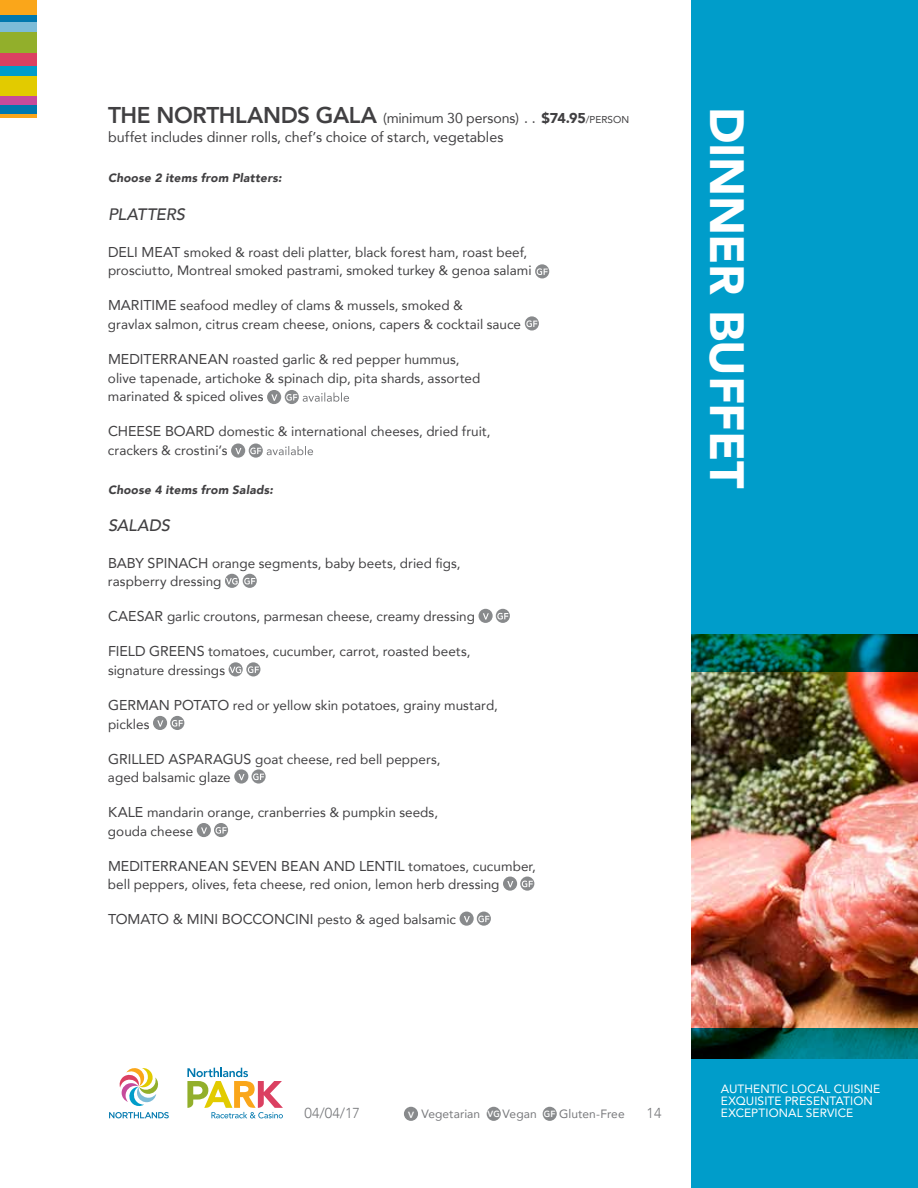
<style>
.page{position:relative;width:918px;height:1188px;background:#fff}
.page>*{position:absolute;margin:0;border:0;box-sizing:border-box;transform-origin:0 0}
.t1{font:900 48px "Avenir";letter-spacing:-.01em;color:#fff}
.t2{font:italic 500 16.5px "Avenir";letter-spacing:-.015em;color:#414042}
.t3{font:300 14.4px "Avenir";color:#77787b}
.t4{font:14.25px/18.6px "Avenir";color:#414042}
.t5{font:13.5px/18.5px "Avenir";letter-spacing:.005em;color:#414042}
.t6{font:12px/12px "Avenir";letter-spacing:.005em;color:#fff}
.t7{font:italic 900 12px "Avenir";letter-spacing:.02em;color:#414042}
.t8{font:12px "Avenir";letter-spacing:.005em;color:#77787b}
.t9{font:800 9px "Avenir";color:#fff}
.t10{font:800 9px "Avenir";color:#fff;scale:.92 1}
.s1{font-weight:800;font-size:22.8px}
.s2{font-weight:900}
.s3{font-size:10.05px}
.s4{font-size:14.25px}
.s5{font-size:13.5px}
.s6{font-weight:800;font-size:9px;color:#fff}
</style>
<div class="page">
<div style="left:0;top:22px;width:37px;height:10px;background:#7cbcd8"></div>
<div style="left:0;top:66px;width:37px;height:10px;background:#009dca"></div>
<div style="left:0;top:32px;width:37px;height:22px;background:#92af2b"></div>
<div style="left:0;top:76px;width:37px;height:20px;background:#e2cb00"></div>
<div style="left:0;top:54px;width:37px;height:12px;background:#db4061"></div>
<div style="left:0;top:96px;width:37px;height:9px;background:#c64b9b"></div>
<div style="left:0;top:14px;width:37px;height:8px;background:#0078ae"></div>
<div style="left:0;top:0;width:37px;height:14px;background:#faa61a"></div>
<div style="left:0;top:105px;width:37px;height:9px;background:#0078ae"></div>
<hr style="left:0;top:114px;width:37px;height:3px;background:#faa61a">
<div style="left:404px;top:1107px;width:14px;height:14px;background:#888a8c;border-radius:50%"></div>
<div style="left:487px;top:1107px;width:14px;height:14px;background:#888a8c;border-radius:50%"></div>
<div style="left:543px;top:1107px;width:14px;height:14px;background:#888a8c;border-radius:50%"></div>
<svg style="left:109px;top:1068px;width:60px;height:50px"></svg>
<svg style="left:187px;top:1068px;width:96px;height:50px"></svg>
<img style="left:691px;top:672px;width:227px;height:356px">
<div style="left:691px;top:0;width:227px;height:672px;background:#009dca"></div>
<svg style="left:691px;top:1028px;width:227px;height:160px;fill:#009dca"></svg>
<div style="left:535px;top:264px;width:14px;height:14px;background:#888a8c;border-radius:50%"></div>
<svg style="left:537px;top:268px;width:11px;height:7px"></svg>
<svg style="left:525px;top:316px;width:14px;height:15px"></svg>
<svg style="left:526px;top:320px;width:11px;height:7px"></svg>
<div style="left:267px;top:390px;width:14px;height:14px;background:#888a8c;border-radius:50%"></div>
<svg style="left:271px;top:394px;width:6px;height:7px"></svg>
<svg style="left:303px;top:392px;width:46px;height:10px"></svg>
<div style="left:285px;top:390px;width:14px;height:14px;background:#888a8c;border-radius:50%"></div>
<svg style="left:286px;top:394px;width:11px;height:7px"></svg>
<div style="left:231px;top:444px;width:14px;height:14px;background:#888a8c;border-radius:50%"></div>
<svg style="left:235px;top:448px;width:6px;height:6px"></svg>
<svg style="left:267px;top:446px;width:46px;height:9px"></svg>
<svg style="left:249px;top:444px;width:14px;height:14px"></svg>
<svg style="left:250px;top:448px;width:11px;height:6px"></svg>
<div style="left:225px;top:574px;width:14px;height:14px;background:#888a8c;border-radius:50%"></div>
<svg style="left:226px;top:578px;width:12px;height:7px"></svg>
<div style="left:243px;top:574px;width:14px;height:14px;background:#888a8c;border-radius:50%"></div>
<svg style="left:244px;top:578px;width:11px;height:6px"></svg>
<div style="left:479px;top:609px;width:14px;height:14px;background:#888a8c;border-radius:50%"></div>
<svg style="left:483px;top:613px;width:6px;height:7px"></svg>
<div style="left:496px;top:609px;width:14px;height:14px;background:#888a8c;border-radius:50%"></div>
<svg style="left:497px;top:613px;width:11px;height:7px"></svg>
<svg style="left:229px;top:662px;width:14px;height:14px"></svg>
<svg style="left:230px;top:667px;width:11px;height:6px"></svg>
<div style="left:246px;top:662px;width:14px;height:14px;background:#888a8c;border-radius:50%"></div>
<svg style="left:248px;top:666px;width:11px;height:7px"></svg>
<div style="left:153px;top:716px;width:14px;height:14px;background:#888a8c;border-radius:50%"></div>
<svg style="left:157px;top:720px;width:6px;height:7px"></svg>
<div style="left:170px;top:716px;width:14px;height:14px;background:#888a8c;border-radius:50%"></div>
<svg style="left:172px;top:720px;width:11px;height:7px"></svg>
<div style="left:234px;top:769px;width:14px;height:15px;background:#888a8c;border-radius:50%"></div>
<svg style="left:239px;top:774px;width:6px;height:6px"></svg>
<svg style="left:252px;top:769px;width:14px;height:15px"></svg>
<svg style="left:253px;top:774px;width:11px;height:6px"></svg>
<div style="left:197px;top:823px;width:14px;height:14px;background:#888a8c;border-radius:50%"></div>
<svg style="left:201px;top:827px;width:6px;height:7px"></svg>
<div style="left:214px;top:823px;width:14px;height:14px;background:#888a8c;border-radius:50%"></div>
<svg style="left:216px;top:827px;width:11px;height:7px"></svg>
<div style="left:503px;top:877px;width:14px;height:14px;background:#888a8c;border-radius:50%"></div>
<svg style="left:507px;top:881px;width:6px;height:6px"></svg>
<svg style="left:520px;top:877px;width:14px;height:14px"></svg>
<svg style="left:522px;top:881px;width:11px;height:6px"></svg>
<div style="left:460px;top:912px;width:14px;height:14px;background:#888a8c;border-radius:50%"></div>
<svg style="left:464px;top:916px;width:6px;height:6px"></svg>
<svg style="left:477px;top:912px;width:14px;height:14px"></svg>
<svg style="left:478px;top:916px;width:11px;height:6px"></svg>
<p class="t4" style="left:108px;top:109px;width:523px"><span class="s1">THE NORTHLANDS GALA</span> (minimum 30 persons) . . <span class="s2">$74.95</span><span class="s3">/PERSON </span>buffet includes dinner rolls, chef’s choice of starch, vegetables</p>
<h1 class="t1" style="left:768px;top:106px;width:383px;rotate:90deg">DINNER BUFFET</h1>
<p class="t7" style="left:108px;top:168px;width:175px">Choose 2 items from Platters:</p>
<p class="t2" style="left:108px;top:204px;width:78px">PLATTERS</p>
<p class="t5" style="left:108px;top:243px;width:425px"><span class="s4">DELI MEAT</span> smoked &amp; roast deli platter, black forest ham, roast beef, prosciutto, Montreal smoked pastrami, smoked turkey &amp; genoa salami</p>
<p class="t5" style="left:108px;top:296px;width:415px"><span class="s4">MARITIME</span> seafood medley of clams &amp; mussels, smoked &amp;<br>gravlax salmon, citrus cream cheese, onions, capers &amp; cocktail sauce</p>
<p class="t5" style="left:108px;top:350px;width:374px"><span class="s4">MEDITERRANEAN</span> roasted garlic &amp; red pepper hummus, olive tapenade, artichoke &amp; spinach dip, pita shards, assorted marinated &amp; spiced olives</p>
<p class="t5" style="left:108px;top:422px;width:384px"><span class="s4">CHEESE BOARD</span> domestic &amp; international cheeses, dried fruit, crackers &amp; crostini’s</p>
<p class="t7" style="left:108px;top:480px;width:167px">Choose 4 items from Salads:</p>
<p class="t2" style="left:108px;top:515px;width:64px">SALADS</p>
<p class="t5" style="left:108px;top:554px;width:354px"><span class="s4">BABY SPINACH</span> orange segments, baby beets, dried figs, raspberry dressing</p>
<p class="t5" style="left:108px;top:607px;width:369px"><span class="s4">CAESAR</span> garlic croutons, parmesan cheese, creamy dressing</p>
<p class="t5" style="left:108px;top:642px;width:364px"><span class="s4">FIELD GREENS</span> tomatoes, cucumber, carrot, roasted beets, signature dressings</p>
<p class="t5" style="left:108px;top:696px;width:391px"><span class="s4">GERMAN POTATO</span> red or yellow skin potatoes, grainy mustard, pickles</p>
<p class="t5" style="left:108px;top:749px;width:334px"><span class="s4">GRILLED ASPARAGUS</span> goat cheese, red bell peppers, aged balsamic glaze</p>
<p class="t5" style="left:108px;top:803px;width:332px"><span class="s4">KALE</span> mandarin orange, cranberries &amp; pumpkin seeds, gouda cheese</p>
<p class="t4" style="left:108px;top:856px;width:430px">MEDITERRANEAN SEVEN BEAN AND LENTIL <span class="s5">tomatoes, cucumber,</span></p>
<p class="t5" style="left:108px;top:875px;width:393px">bell peppers, olives, feta cheese, red onion, lemon herb dressing</p>
<p class="t4" style="left:108px;top:910px;width:350px">TOMATO &amp; MINI BOCCONCINI <span class="s5">pesto &amp; aged balsamic</span></p>
<p class="t3" style="left:305px;top:1105px;width:57px">04/04/17</p>
<p class="t8" style="left:408px;top:1105px;width:74px"><span class="s6">V</span> Vegetarian</p>
<p class="t8" style="left:503px;top:1105px;width:36px">Vegan</p>
<p class="t8" style="left:559px;top:1105px;width:67px">Gluten-Free</p>
<p class="t9" style="left:488px;top:1107px;width:14px">VG</p>
<p class="t10" style="left:544px;top:1107px;width:14px">GF</p>
<p class="t3" style="left:647px;top:1105px;width:16px">14</p>
<p class="t6" style="left:721px;top:1082px;width:161px">AUTHENTIC LOCAL CUISINE<br>EXQUISITE PRESENTATION<br>EXCEPTIONAL SERVICE</p>
</div>
